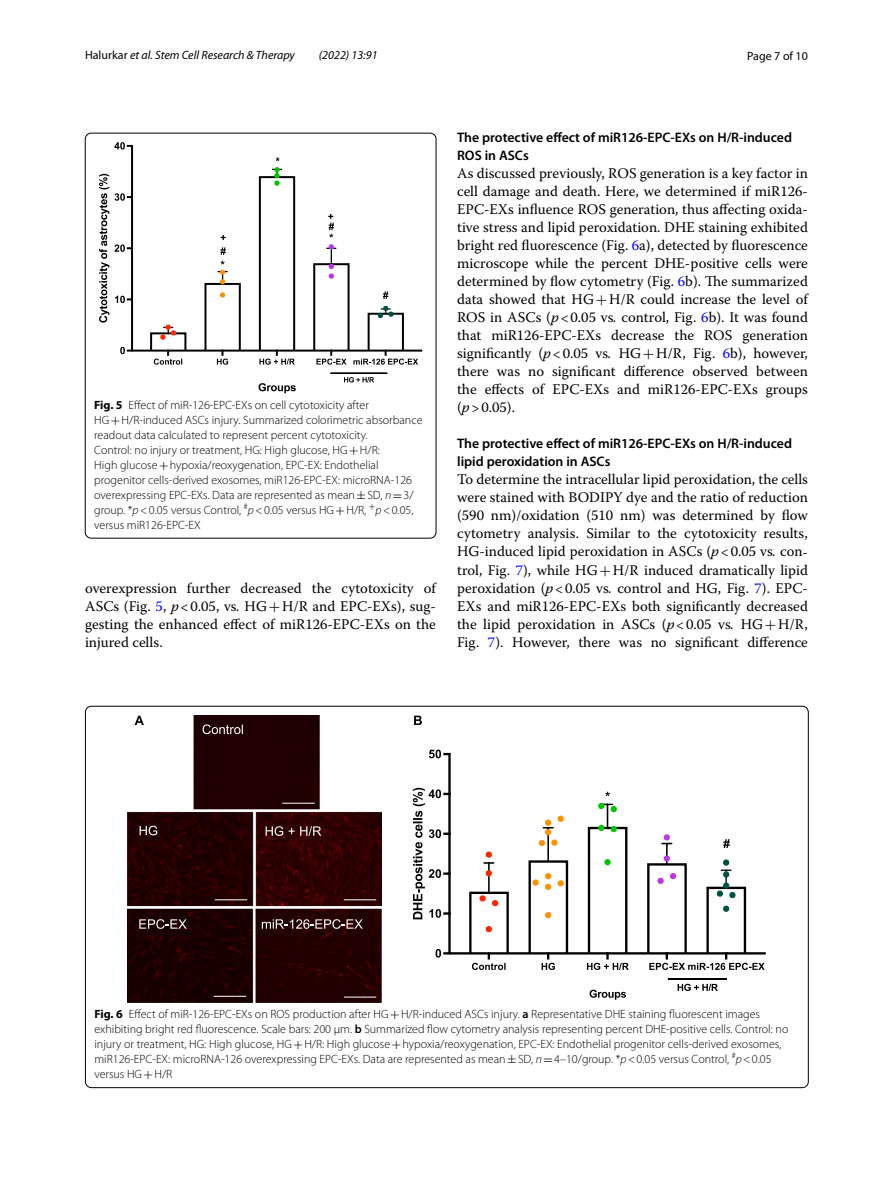
<style>
.page{position:relative;width:893px;height:1187px;background:#fff}
.page>*{position:absolute;margin:0;border:0;box-sizing:border-box;transform-origin:0 0}
.t1{font:14.7px/18px "Warnock Pro";color:#000;text-align:justify}
.t2{font:600 13.8px/18px "Myriad Pro";color:#000}
.t3{font:300 12px/15px "Myriad Pro";color:#000}
.t4{font:italic 12px "Myriad Pro";color:#000}
.t5{font:12px "Myriad Pro";color:#000}
.s1{font-style:normal}
.s2{font-weight:700}
.s3{font-family:"MTSY";font-weight:400}
.s4{font-style:italic}
.s5{color:#00f}
.s6{font-family:"MTSY"}
.s7{font-weight:600}
</style>
<div class="page">
<div style="left:150px;top:332px;width:36px;height:19px;border:2px solid #000"></div>
<div style="left:204px;top:283px;width:37px;height:68px;border:2px solid #000"></div>
<div style="left:259px;top:176px;width:36px;height:175px;border:2px solid #000"></div>
<div style="left:313px;top:263px;width:37px;height:88px;border:2px solid #000"></div>
<div style="left:368px;top:313px;width:36px;height:38px;border:2px solid #000"></div>
<hr style="left:132px;top:349px;width:290px;height:2px;background:#000">
<svg style="left:154px;top:351px;width:28px;height:13px"></svg>
<svg style="left:217px;top:351px;width:11px;height:13px"></svg>
<svg style="left:259px;top:351px;width:36px;height:13px"></svg>
<svg style="left:316px;top:351px;width:31px;height:13px"></svg>
<svg style="left:353px;top:351px;width:65px;height:13px"></svg>
<hr style="left:131px;top:146px;width:2px;height:204px;background:#000">
<svg style="left:120px;top:347px;width:12px;height:7px"></svg>
<svg style="left:114px;top:142px;width:18px;height:7px"></svg>
<svg style="left:160px;top:324px;width:16px;height:16px"></svg>
<svg style="left:220px;top:292px;width:5px;height:6px"></svg>
<svg style="left:272px;top:167px;width:9px;height:19px"></svg>
<svg style="left:327px;top:244px;width:9px;height:35px"></svg>
<svg style="left:377px;top:305px;width:17px;height:13px"></svg>
<svg style="left:259px;top:383px;width:37px;height:10px"></svg>
<svg style="left:99px;top:174px;width:33px;height:148px"></svg>
<hr style="left:331px;top:372px;width:56px;height:2px;background:#000">
<svg style="left:344px;top:377px;width:30px;height:5px"></svg>
<svg style="left:218px;top:261px;width:9px;height:23px"></svg>
<svg style="left:276px;top:157px;width:4px;height:4px"></svg>
<svg style="left:220px;top:247px;width:6px;height:8px"></svg>
<svg style="left:383px;top:291px;width:5px;height:8px"></svg>
<svg style="left:221px;top:235px;width:5px;height:5px"></svg>
<svg style="left:328px;top:214px;width:6px;height:23px"></svg>
<div style="left:85px;top:133px;width:351px;height:405px;border:1px solid #000;border-radius:6px"></div>
<img style="left:128px;top:715px;width:253px;height:287px">
<hr style="left:282px;top:802px;width:33px;height:1px;background:#fff">
<hr style="left:215px;top:899px;width:32px;height:1px;background:#fff">
<hr style="left:344px;top:899px;width:32px;height:1px;background:#fff">
<hr style="left:214px;top:995px;width:32px;height:1px;background:#fff">
<hr style="left:344px;top:996px;width:32px;height:1px;background:#fff">
<svg style="left:203px;top:724px;width:40px;height:10px"></svg>
<svg style="left:140px;top:825px;width:17px;height:10px"></svg>
<svg style="left:266px;top:826px;width:55px;height:9px"></svg>
<svg style="left:139px;top:919px;width:48px;height:9px"></svg>
<svg style="left:262px;top:919px;width:101px;height:9px"></svg>
<svg style="left:135px;top:715px;width:9px;height:10px"></svg>
<svg style="left:414px;top:715px;width:8px;height:10px"></svg>
<div style="left:469px;top:891px;width:40px;height:62px;border:2px solid #000"></div>
<div style="left:528px;top:860px;width:40px;height:93px;border:2px solid #000"></div>
<div style="left:588px;top:826px;width:39px;height:127px;border:2px solid #000"></div>
<div style="left:647px;top:863px;width:40px;height:90px;border:2px solid #000"></div>
<div style="left:706px;top:886px;width:40px;height:67px;border:2px solid #000"></div>
<hr style="left:449px;top:952px;width:317px;height:2px;background:#000">
<svg style="left:472px;top:954px;width:34px;height:15px"></svg>
<svg style="left:542px;top:954px;width:13px;height:15px"></svg>
<svg style="left:587px;top:954px;width:42px;height:15px"></svg>
<svg style="left:649px;top:954px;width:116px;height:15px"></svg>
<hr style="left:448px;top:754px;width:3px;height:199px;background:#000">
<svg style="left:435px;top:948px;width:14px;height:9px"></svg>
<svg style="left:429px;top:749px;width:20px;height:9px"></svg>
<hr style="left:488px;top:862px;width:2px;height:29px;background:#000">
<svg style="left:485px;top:869px;width:7px;height:7px"></svg>
<svg style="left:479px;top:895px;width:7px;height:6px"></svg>
<svg style="left:484px;top:851px;width:10px;height:12px"></svg>
<svg style="left:492px;top:900px;width:7px;height:6px"></svg>
<svg style="left:485px;top:926px;width:7px;height:6px"></svg>
<hr style="left:547px;top:827px;width:2px;height:33px;background:#000">
<svg style="left:532px;top:879px;width:7px;height:6px"></svg>
<svg style="left:545px;top:912px;width:7px;height:6px"></svg>
<svg style="left:538px;top:815px;width:26px;height:31px"></svg>
<svg style="left:545px;top:873px;width:19px;height:17px"></svg>
<svg style="left:604px;top:859px;width:7px;height:6px"></svg>
<svg style="left:598px;top:802px;width:19px;height:30px"></svg>
<hr style="left:666px;top:843px;width:2px;height:20px;background:#000">
<svg style="left:662px;top:834px;width:10px;height:10px"></svg>
<svg style="left:657px;top:877px;width:7px;height:7px"></svg>
<svg style="left:663px;top:855px;width:7px;height:6px"></svg>
<svg style="left:670px;top:873px;width:6px;height:6px"></svg>
<svg style="left:716px;top:859px;width:20px;height:39px"></svg>
<svg style="left:723px;top:905px;width:7px;height:7px"></svg>
<svg style="left:590px;top:989px;width:36px;height:10px"></svg>
<svg style="left:413px;top:787px;width:36px;height:132px"></svg>
<hr style="left:668px;top:978px;width:58px;height:1px;background:#000">
<svg style="left:678px;top:983px;width:40px;height:7px"></svg>
<svg style="left:605px;top:791px;width:5px;height:5px"></svg>
<svg style="left:723px;top:839px;width:7px;height:9px"></svg>
<p class="t4" style="left:85px;top:48px;width:211px"><span class="s1">Halurkar</span> et al. Stem Cell Research &amp; Therapy</p>
<p class="t4" style="left:319px;top:48px;width:60px">(2022) 13:91</p>
<p class="t5" style="left:747px;top:48px;width:62px">Page 7 of 10</p>
<p class="t3" style="left:94px;top:397px;width:330px"><span class="s2">Fig. 5</span> Effect of miR-126-EPC-EXs on cell cytotoxicity after HG<span class="s3">+</span>H/R-induced ASCs injury. Summarized colorimetric absorbance readout data calculated to represent percent cytotoxicity.<br>Control: no injury or treatment, HG: High glucose, HG<span class="s3">+</span>H/R:<br>High glucose<span class="s3">+</span>hypoxia/reoxygenation, EPC-EX: Endothelial progenitor cells-derived exosomes, miR126-EPC-EX: microRNA-126 overexpressing EPC-EXs. Data are represented as mean<span class="s3">±</span>SD, <span class="s4">n</span><span class="s3">=</span>3/ group. *<span class="s4">p</span>&lt;0.05 versus Control, <sup>#</sup><span class="s4">p</span>&lt;0.05 versus HG<span class="s3">+</span>H/R, <sup>+</sup><span class="s4">p</span>&lt;0.05, versus miR126-EPC-EX</p>
<p class="t1" style="left:85px;top:579px;width:352px">overexpression further decreased the cytotoxicity of ASCs (Fig. <span class="s5">5</span>, <span class="s4">p</span>&lt;0.05, vs<span class="s4">.</span> HG<span class="s6">+</span>H/R and EPC-EXs), sug&shy;gesting the enhanced effect of miR126-EPC-EXs on the injured cells.</p>
<p class="t2" style="left:457px;top:128px;width:336px">The protective effect of miR126‑EPC‑EXs on H/R‑induced<br>ROS in ASCs</p>
<p class="t1" style="left:457px;top:164px;width:352px">As discussed previously, ROS generation is a key factor in cell damage and death. Here, we determined if miR126- EPC-EXs influence ROS generation, thus affecting oxida&shy;tive stress and lipid peroxidation. DHE staining exhibited bright red fluorescence (Fig. <span class="s5">6</span>a), detected by fluorescence microscope while the percent DHE-positive cells were determined by flow cytometry (Fig. <span class="s5">6</span>b). The summarized data showed that HG<span class="s6">+</span>H/R could increase the level of ROS in ASCs (<span class="s4">p</span>&lt;0.05 vs<span class="s4">.</span> control, Fig. <span class="s5">6</span>b). It was found that miR126-EPC-EXs decrease the ROS generation significantly (<span class="s4">p</span>&lt;0.05 vs<span class="s4">.</span> HG<span class="s6">+</span>H/R, Fig. <span class="s5">6</span>b), however, there was no significant difference observed between the effects of EPC-EXs and miR126-EPC-EXs groups (<span class="s4">p</span>&gt;0.05).</p>
<p class="t2" style="left:457px;top:434px;width:336px">The protective effect of miR126‑EPC‑EXs on H/R‑induced lipid peroxidation in ASCs</p>
<p class="t1" style="left:457px;top:470px;width:352px">To determine the intracellular lipid peroxidation, the cells were stained with BODIPY dye and the ratio of reduction (590 nm)/oxidation (510 nm) was determined by flow cytometry analysis. Similar to the cytotoxicity results, HG-induced lipid peroxidation in ASCs (<span class="s4">p</span>&lt;0.05 vs<span class="s4">.</span> con&shy;trol, Fig. <span class="s5">7</span>), while HG<span class="s6">+</span>H/R induced dramatically lipid peroxidation (<span class="s4">p</span>&lt;0.05 vs<span class="s4">.</span> control and HG, Fig. <span class="s5">7</span>). EPC-EXs and miR126-EPC-EXs both significantly decreased the lipid peroxidation in ASCs (<span class="s4">p</span>&lt;0.05 vs<span class="s4">.</span> HG<span class="s6">+</span>H/R, Fig. <span class="s5">7</span>). However, there was no significant difference</p>
<p class="t3" style="left:94px;top:1006px;width:695px"><span class="s2">Fig. 6</span> Effect of miR-126-EPC-EXs on ROS production after HG<span class="s3">+</span>H/R-induced ASCs injury. <span class="s7">a</span> Representative DHE staining fluorescent images exhibiting bright red fluorescence. Scale bars: 200 μm. <span class="s7">b</span> Summarized flow cytometry analysis representing percent DHE-positive cells. Control: no injury or treatment, HG: High glucose, HG<span class="s3">+</span>H/R: High glucose<span class="s3">+</span>hypoxia/reoxygenation, EPC-EX: Endothelial progenitor cells-derived exosomes, miR126-EPC-EX: microRNA-126 overexpressing EPC-EXs. Data are represented as mean<span class="s3">±</span>SD, <span class="s4">n</span><span class="s3">=</span>4–10/group. *<span class="s4">p</span>&lt;0.05 versus Control, <sup>#</sup><span class="s4">p</span>&lt;0.05 versus HG<span class="s3">+</span>H/R</p>
</div>
